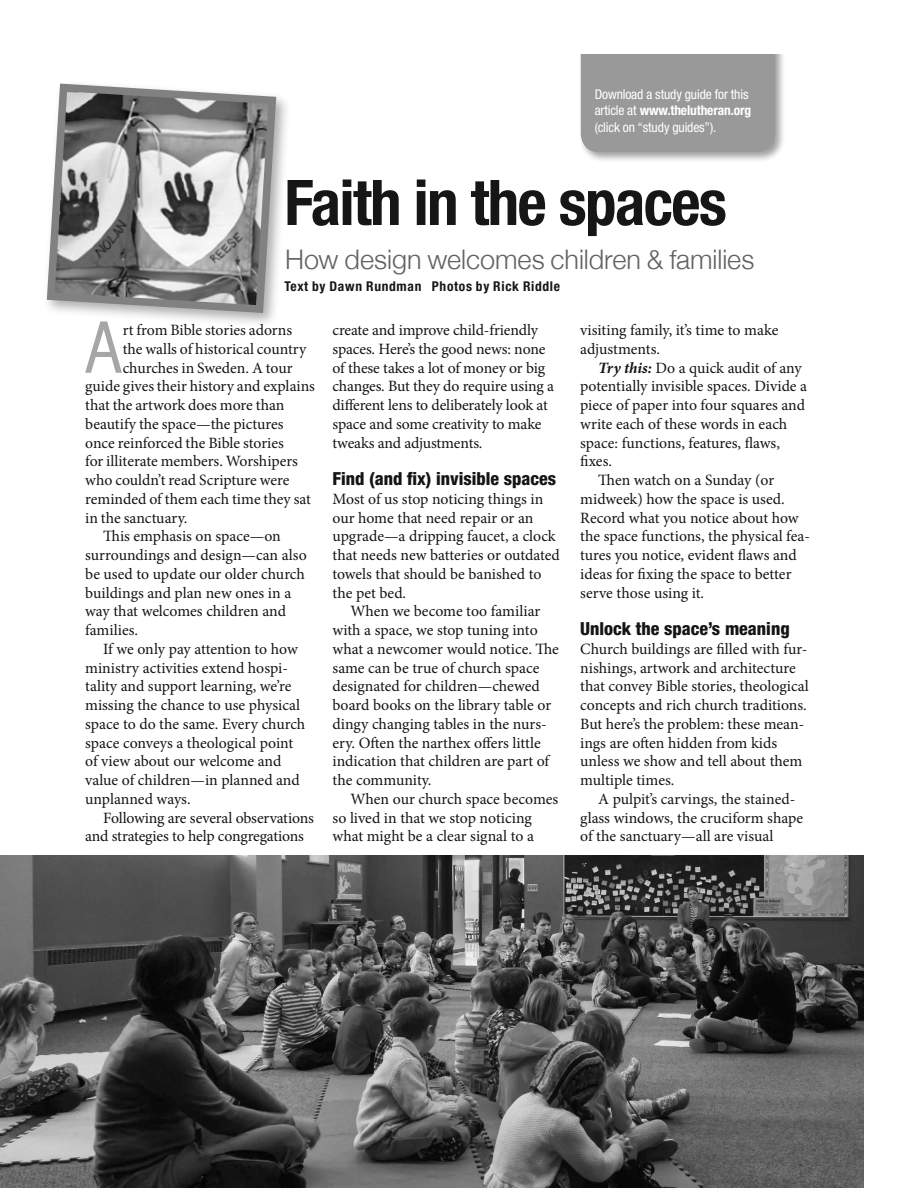
<style>
.page{position:relative;width:918px;height:1188px;background:#fff}
.page>*{position:absolute;margin:0;border:0;box-sizing:border-box;transform-origin:0 0}
.t1{font:70.35px "Helvetica CY Plain";color:#a6a6a6}
.t2{font:700 condensed 63px "Helvetica Neue LT Std";letter-spacing:-.025em;color:#161616}
.t3{font:300 27px "Helvetica Neue";color:#626262}
.t4{font:800 condensed 18px "Helvetica Neue LT Std";color:#141414}
.t5{font:15.75px/18.8px "Minion Pro";letter-spacing:-.005em;color:#141414}
.t6{font:condensed 13.5px/16.5px "Helvetica Neue LT Std";letter-spacing:-.01em;color:#fff}
.t7{font:700 condensed 13.5px "Helvetica Neue LT Std";letter-spacing:.05em;color:#161616}
.s1{font-weight:700}
.s2{font-weight:700;font-style:italic}
</style>
<div class="page">
<img style="left:0;top:856px;width:864px;height:332px">
<div style="left:43px;top:79px;width:248px;height:249px;background:#141414;opacity:.35"></div>
<svg style="left:43px;top:80px;width:237px;height:237px"></svg>
<div style="left:579px;top:54px;width:207px;height:109px;background:#141414;opacity:.4"></div>
<div style="left:581px;top:54px;width:194px;height:98px;background:#999"></div>
<p class="t6" style="left:595px;top:86px;width:158px">Download a study guide for this article at <span class="s1">www.thelutheran.org </span>(click on “study guides”).</p>
<h2 class="t2" style="left:284px;top:164px;width:444px">Faith in the spaces</h2>
<h3 class="t3" style="left:285px;top:237px;width:471px">How design welcomes children &amp; families</h3>
<p class="t7" style="left:284px;top:278px;width:277px">Text by Dawn Rundman Photos by Rick Riddle</p>
<h1 class="t1" style="left:84px;top:308px;width:40px">A</h1>
<p class="t5" style="left:123px;top:321px;width:171px">rt from Bible stories adorns</p>
<p class="t5" style="left:123px;top:340px;width:185px">the walls of historical country</p>
<p class="t5" style="left:123px;top:358px;width:171px">churches in Sweden. A tour</p>
<p class="t5" style="left:85px;top:377px;width:231px">guide gives their history and explains</p>
<p class="t5" style="left:85px;top:396px;width:201px">that the artwork does more than</p>
<p class="t5" style="left:85px;top:415px;width:200px">beautify the space—the pictures</p>
<p class="t5" style="left:85px;top:433px;width:200px">once reinforced the Bible stories</p>
<p class="t5" style="left:85px;top:452px;width:214px">for illiterate members. Worshipers</p>
<p class="t5" style="left:85px;top:471px;width:206px">who couldn’t read Scripture were</p>
<p class="t5" style="left:85px;top:490px;width:227px">reminded of them each time they sat</p>
<p class="t5" style="left:85px;top:508px;width:104px">in the sanctuary.</p>
<p class="t5" style="left:103px;top:527px;width:179px">This emphasis on space—on</p>
<p class="t5" style="left:85px;top:546px;width:223px">surroundings and design—can also</p>
<p class="t5" style="left:85px;top:565px;width:221px">be used to update our older church</p>
<p class="t5" style="left:85px;top:583px;width:208px">buildings and plan new ones in a</p>
<p class="t5" style="left:85px;top:602px;width:202px">way that welcomes children and</p>
<p class="t5" style="left:85px;top:621px;width:54px">families.</p>
<p class="t5" style="left:103px;top:640px;width:196px">If we only pay attention to how</p>
<p class="t5" style="left:85px;top:658px;width:204px">ministry activities extend hospi-</p>
<p class="t5" style="left:85px;top:677px;width:208px">tality and support learning, we’re</p>
<p class="t5" style="left:85px;top:696px;width:216px">missing the chance to use physical</p>
<p class="t5" style="left:85px;top:715px;width:222px">space to do the same. Every church</p>
<p class="t5" style="left:85px;top:733px;width:210px">space conveys a theological point</p>
<p class="t5" style="left:85px;top:752px;width:198px">of view about our welcome and</p>
<p class="t5" style="left:85px;top:771px;width:216px">value of children—in planned and</p>
<p class="t5" style="left:85px;top:789px;width:107px">unplanned ways.</p>
<p class="t5" style="left:103px;top:808px;width:212px">Following are several observations</p>
<p class="t5" style="left:85px;top:827px;width:220px">and strategies to help congregations</p>
<p class="t5" style="left:333px;top:321px;width:223px">create and improve child-friendly spaces. Here’s the good news: none of these takes a lot of money or big changes. But they do require using a different lens to deliberately look at space and some creativity to make tweaks and adjustments.</p>
<p class="t4" style="left:333px;top:468px;width:225px">Find (and fix) invisible spaces</p>
<p class="t5" style="left:333px;top:490px;width:229px">Most of us stop noticing things in our home that need repair or an upgrade—a dripping faucet, a clock that needs new batteries or outdated towels that should be banished to the pet bed.</p>
<p class="t5" style="left:333px;top:602px;width:228px;text-indent:18px">When we become too familiar with a space, we stop tuning into what a newcomer would notice. The same can be true of church space designated for children—chewed board books on the library table or dingy changing tables in the nurs&shy;ery. Often the narthex offers little indication that children are part of the community.</p>
<p class="t5" style="left:333px;top:790px;width:227px;text-indent:18px">When our church space becomes so lived in that we stop noticing what might be a clear signal to a</p>
<p class="t5" style="left:580px;top:321px;width:200px">visiting family, it’s time to make adjustments.</p>
<p class="t5" style="left:598px;top:358px;width:205px"><span class="s2">Try this:</span> Do a quick audit of any</p>
<p class="t5" style="left:580px;top:377px;width:228px">potentially invisible spaces. Divide a</p>
<p class="t5" style="left:580px;top:396px;width:226px">piece of paper into four squares and</p>
<p class="t5" style="left:580px;top:414px;width:209px">write each of these words in each</p>
<p class="t5" style="left:580px;top:433px;width:201px">space: functions, features, flaws,</p>
<p class="t5" style="left:580px;top:452px;width:33px">fixes.</p>
<p class="t5" style="left:598px;top:471px;width:177px">Then watch on a Sunday (or</p>
<p class="t5" style="left:580px;top:489px;width:206px">midweek) how the space is used.</p>
<p class="t5" style="left:580px;top:508px;width:220px">Record what you notice about how</p>
<p class="t5" style="left:580px;top:527px;width:231px">the space functions, the physical fea-</p>
<p class="t5" style="left:580px;top:546px;width:218px">tures you notice, evident flaws and</p>
<p class="t5" style="left:580px;top:564px;width:213px">ideas for fixing the space to better</p>
<p class="t5" style="left:580px;top:583px;width:125px">serve those using it.</p>
<p class="t4" style="left:580px;top:618px;width:211px">Unlock the space’s meaning</p>
<p class="t5" style="left:580px;top:640px;width:230px">Church buildings are filled with fur&shy;nishings, artwork and architecture that convey Bible stories, theological concepts and rich church traditions.<br>But here’s the problem: these mean&shy;ings are often hidden from kids unless we show and tell about them multiple times.</p>
<p class="t5" style="left:580px;top:790px;width:224px;text-indent:18px">A pulpit’s carvings, the stained&shy;glass windows, the cruciform shape of the sanctuary—all are visual</p>
</div>
